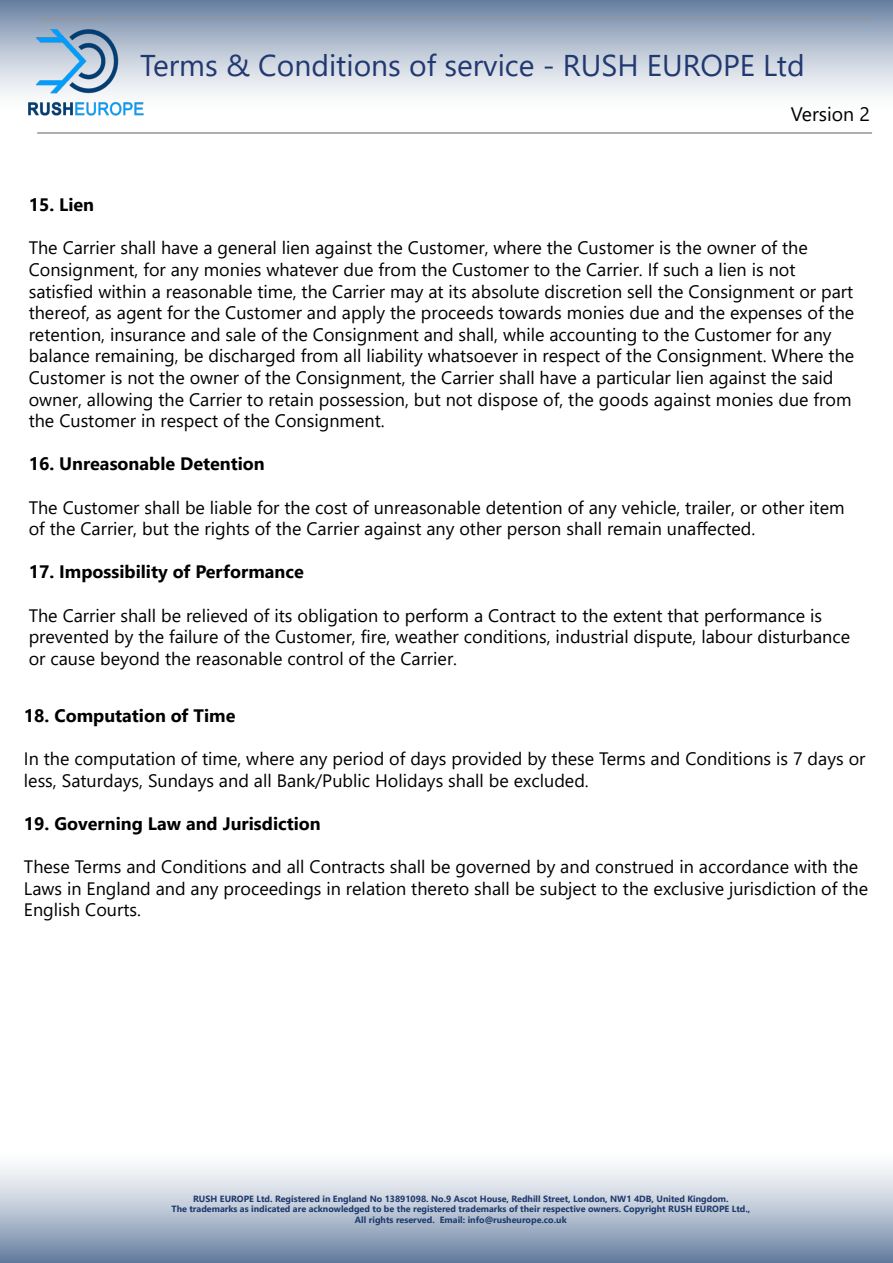
<style>
.page{position:relative;width:893px;height:1263px;background:#fff}
.page>*{position:absolute;margin:0;border:0;box-sizing:border-box;transform-origin:0 0}
.t1{font:30px "Segoe UI";color:#223870}
.t2{font:19.5px "Segoe UI";color:#000}
.t3{font:18px/21.6px "Segoe UI";color:#000}
.t4{font:700 18px "Segoe UI";color:#000}
.t5{font:700 9px/10.5px "Segoe UI";color:#1f386c;text-align:center}
</style>
<div class="page">
<div style="left:0;top:1138px;width:893px;height:125px;background:#000;opacity:.62"></div>
<div style="left:0;top:0;width:893px;height:122px;background:#000;opacity:.62"></div>
<hr style="left:37px;top:18px;width:835px;height:1px;background:#939598">
<img style="left:24px;top:26px;width:122px;height:92px">
<hr style="left:37px;top:132px;width:835px;height:2px;background:#939598">
<h1 class="t1" style="left:140px;top:37px;width:666px">Terms &amp; Conditions of service - RUSH EUROPE Ltd</h1>
<p class="t2" style="left:791px;top:96px;width:81px">Version 2</p>
<p class="t4" style="left:29px;top:188px;width:67px">15. Lien</p>
<p class="t3" style="left:29px;top:236px;width:827px">The Carrier shall have a general lien against the Customer, where the Customer is the owner of the Consignment, for any monies whatever due from the Customer to the Carrier. If such a lien is not satisfied within a reasonable time, the Carrier may at its absolute discretion sell the Consignment or part thereof, as agent for the Customer and apply the proceeds towards monies due and the expenses of the retention, insurance and sale of the Consignment and shall, while accounting to the Customer for any balance remaining, be discharged from all liability whatsoever in respect of the Consignment. Where the Customer is not the owner of the Consignment, the Carrier shall have a particular lien against the said owner, allowing the Carrier to retain possession, but not dispose of, the goods against monies due from the Customer in respect of the Consignment.</p>
<p class="t4" style="left:29px;top:447px;width:238px">16. Unreasonable Detention</p>
<p class="t3" style="left:29px;top:495px;width:817px">The Customer shall be liable for the cost of unreasonable detention of any vehicle, trailer, or other item of the Carrier, but the rights of the Carrier against any other person shall remain unaffected.</p>
<p class="t4" style="left:29px;top:555px;width:277px">17. Impossibility of Performance</p>
<p class="t3" style="left:29px;top:603px;width:823px">The Carrier shall be relieved of its obligation to perform a Contract to the extent that performance is prevented by the failure of the Customer, fire, weather conditions, industrial dispute, labour disturbance or cause beyond the reasonable control of the Carrier.</p>
<p class="t4" style="left:24px;top:698px;width:213px">18. Computation of Time</p>
<p class="t3" style="left:24px;top:746px;width:843px">In the computation of time, where any period of days provided by these Terms and Conditions is 7 days or less, Saturdays, Sundays and all Bank/Public Holidays shall be excluded.</p>
<p class="t4" style="left:24px;top:806px;width:298px">19. Governing Law and Jurisdiction</p>
<p class="t3" style="left:24px;top:854px;width:846px">These Terms and Conditions and all Contracts shall be governed by and construed in accordance with the<br>Laws in England and any proceedings in relation thereto shall be subject to the exclusive jurisdiction of the<br>English Courts.</p>
<p class="t5" style="left:171px;top:1192px;width:580px">RUSH EUROPE Ltd. Registered in England No 13891098. No.9 Ascot House, Redhill Street, London, NW1 4DB, United Kingdom.<br>The trademarks as indicated are acknowledged to be the registered trademarks of their respective owners. Copyright RUSH EUROPE Ltd.,<br>All rights reserved. Email: info@rusheurope.co.uk</p>
</div>
